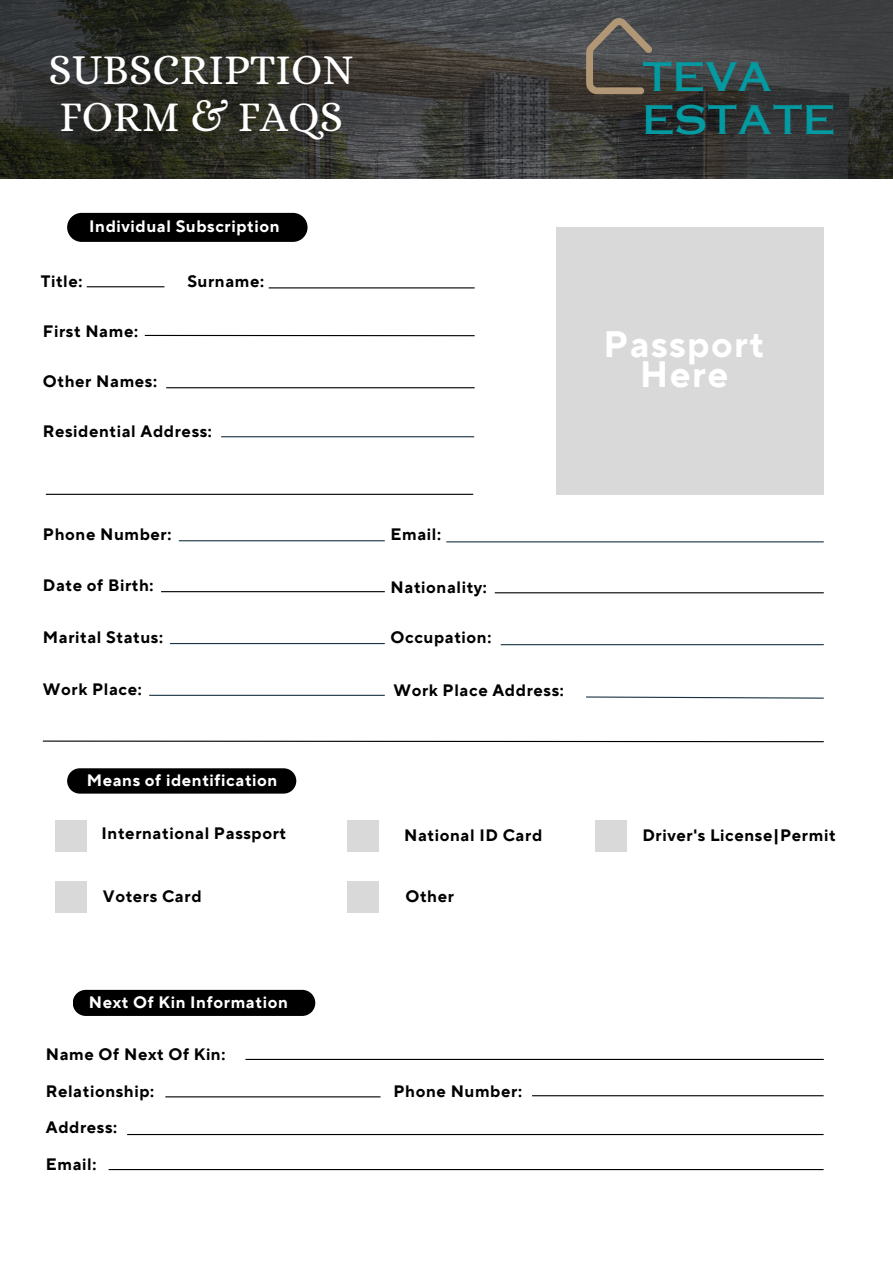
<style>
.page{position:relative;width:893px;height:1264px;background:#fff}
.page>*{position:absolute;margin:0;border:0;box-sizing:border-box;transform-origin:0 0}
.t1{font:42.75px/47.2px "Alice";color:#fff}
.t2{font:39.15px "Copperplate Gothic LT Pro 31 AB";color:#039aa1}
.t3{font:700 36.6px "TT Norms Pro";letter-spacing:.035em;color:#fff}
.t4{font:700 16.5px "TT Norms Pro";letter-spacing:.035em;color:#000}
.t5{font:700 16.5px "TT Norms Pro";letter-spacing:.035em;color:#fff}
</style>
<div class="page">
<img style="left:0;top:0;width:892px;height:179px">
<svg style="left:586px;top:18px;width:66px;height:76px;background:#625c54"></svg>
<div style="left:67px;top:213px;width:240px;height:29px;background:#000;border-radius:15px"></div>
<hr style="left:87px;top:286px;width:77px;height:1px;background:#000">
<hr style="left:269px;top:287px;width:205px;height:1px;background:#000">
<div style="left:556px;top:227px;width:267px;height:268px;background:#d9d9d9"></div>
<hr style="left:145px;top:335px;width:329px;height:1px;background:#000">
<hr style="left:166px;top:387px;width:308px;height:1px;background:#000">
<hr style="left:221px;top:436px;width:253px;height:1px;background:#193342">
<hr style="left:46px;top:494px;width:427px;height:1px;background:#000">
<hr style="left:179px;top:540px;width:206px;height:1px;background:#193342">
<hr style="left:446px;top:541px;width:377px;height:1px;background:#193342">
<hr style="left:161px;top:591px;width:224px;height:1px;background:#000">
<hr style="left:170px;top:643px;width:215px;height:1px;background:#193342">
<hr style="left:149px;top:694px;width:236px;height:2px;background:#193342">
<hr style="left:494px;top:592px;width:329px;height:1px;background:#000">
<hr style="left:500px;top:644px;width:323px;height:1px;background:#193342">
<svg style="left:586px;top:696px;width:238px;height:3px"></svg>
<svg style="left:42px;top:740px;width:782px;height:2px"></svg>
<div style="left:67px;top:768px;width:229px;height:25px;background:#000;border-radius:13px"></div>
<div style="left:55px;top:820px;width:32px;height:31px;background:#d9d9d9"></div>
<div style="left:55px;top:881px;width:32px;height:31px;background:#d9d9d9"></div>
<div style="left:347px;top:820px;width:32px;height:31px;background:#d9d9d9"></div>
<div style="left:347px;top:881px;width:32px;height:31px;background:#d9d9d9"></div>
<div style="left:595px;top:820px;width:32px;height:31px;background:#d9d9d9"></div>
<div style="left:73px;top:989px;width:242px;height:26px;background:#000"></div>
<hr style="left:245px;top:1058px;width:578px;height:1px;background:#000">
<hr style="left:165px;top:1096px;width:215px;height:1px;background:#000">
<hr style="left:127px;top:1133px;width:696px;height:2px;background:#000">
<hr style="left:109px;top:1168px;width:714px;height:2px;background:#000">
<hr style="left:532px;top:1095px;width:291px;height:1px;background:#000">
<p class="t1" style="left:48px;top:46px;width:307px">SUBSCRIPTION<br>FORM &amp; FAQS</p>
<p class="t5" style="left:89px;top:217px;width:192px">Individual Subscription</p>
<p class="t4" style="left:41px;top:271px;width:43px">Title:</p>
<p class="t4" style="left:187px;top:271px;width:78px">Surname:</p>
<p class="t2" style="left:642px;top:62px;width:132px">TEVA</p>
<p class="t2" style="left:642px;top:105px;width:195px">ESTATE</p>
<p class="t4" style="left:43px;top:321px;width:97px">First Name:</p>
<p class="t3" style="left:603px;top:322px;width:162px">Passport</p>
<p class="t3" style="left:640px;top:352px;width:90px">Here</p>
<p class="t4" style="left:43px;top:371px;width:116px">Other Names:</p>
<p class="t4" style="left:43px;top:421px;width:170px">Residential Address:</p>
<p class="t4" style="left:43px;top:525px;width:130px">Phone Number:</p>
<p class="t4" style="left:390px;top:525px;width:52px">Email:</p>
<p class="t4" style="left:43px;top:575px;width:112px">Date of Birth:</p>
<p class="t4" style="left:390px;top:577px;width:98px">Nationality:</p>
<p class="t4" style="left:43px;top:627px;width:122px">Marital Status:</p>
<p class="t4" style="left:390px;top:627px;width:102px">Occupation:</p>
<p class="t4" style="left:43px;top:679px;width:100px">Work Place:</p>
<p class="t5" style="left:87px;top:770px;width:192px">Means of identification</p>
<p class="t4" style="left:102px;top:823px;width:186px">International Passport</p>
<p class="t4" style="left:103px;top:886px;width:100px">Voters Card</p>
<p class="t5" style="left:89px;top:992px;width:200px">Next Of Kin Information</p>
<p class="t4" style="left:46px;top:1044px;width:181px">Name Of Next Of Kin:</p>
<p class="t4" style="left:46px;top:1080px;width:110px">Relationship:</p>
<p class="t4" style="left:46px;top:1117px;width:73px">Address:</p>
<p class="t4" style="left:46px;top:1154px;width:52px">Email:</p>
<p class="t4" style="left:393px;top:680px;width:172px">Work Place Address:</p>
<p class="t4" style="left:404px;top:825px;width:140px">National ID Card</p>
<p class="t4" style="left:405px;top:886px;width:50px">Other</p>
<p class="t4" style="left:393px;top:1080px;width:130px">Phone Number:</p>
<p class="t4" style="left:642px;top:825px;width:195px">Driver's License|Permit</p>
</div>
